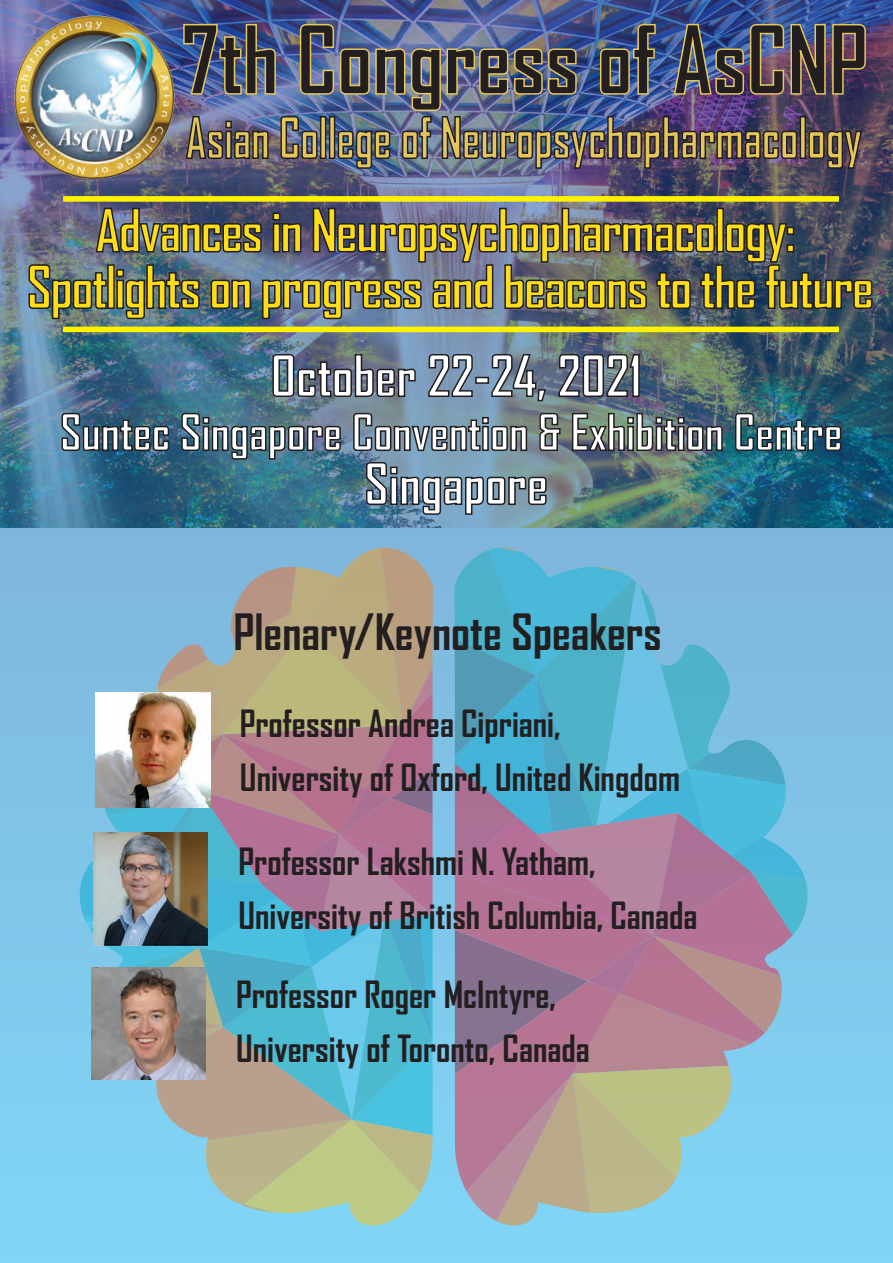
<style>
.page{position:relative;width:893px;height:1263px;background:#fff}
.page>*{position:absolute;margin:0;border:0;box-sizing:border-box;transform-origin:0 0}
.t1{font:700 90.6px "Agency FB";color:#231f20;scale:.96 1}
.t2{font:700 56.55px/56.6px "Agency FB";letter-spacing:-.03em;color:#ffdd17;text-align:center}
.t3{font:700 54.45px "Agency FB";color:#e4c65b;scale:.84 1}
.t4{font:700 54.45px "Agency FB";color:#fff}
.t5{font:700 48px "Agency FB";color:#fff}
.t6{font:700 48px "Agency FB";color:#231f20}
.t7{font:700 36px/54px "Agency FB";color:#231f20}
</style>
<div class="page">
<img style="left:0;top:0;width:893px;height:1263px">
<img style="left:182px;top:23px;width:685px;height:147px">
<img style="left:28px;top:207px;width:845px;height:113px">
<svg style="left:272px;top:353px;width:145px;height:45px;background:#5a6778"></svg>
<svg style="left:427px;top:353px;width:47px;height:45px;background:#677c93"></svg>
<div style="left:475px;top:377px;width:14px;height:7px;border:2px solid #231f20"></div>
<svg style="left:491px;top:353px;width:56px;height:49px;background:#627384"></svg>
<svg style="left:558px;top:353px;width:82px;height:45px;background:#515a69"></svg>
<img style="left:61px;top:412px;width:109px;height:40px">
<img style="left:181px;top:412px;width:161px;height:48px">
<svg style="left:352px;top:412px;width:176px;height:40px;background:#677d8b"></svg>
<svg style="left:538px;top:412px;width:23px;height:40px"></svg>
<img style="left:571px;top:412px;width:152px;height:40px">
<img style="left:734px;top:412px;width:108px;height:40px">
<svg style="left:365px;top:461px;width:182px;height:55px;background:#668498"></svg>
<img style="left:7px;top:8px;width:172px;height:172px">
<svg style="left:63px;top:196px;width:776px;height:6px;background:#f3e609"></svg>
<div style="left:63px;top:327px;width:776px;height:5px;background:#fff101"></div>
<svg style="left:80px;top:548px;width:353px;height:677px;background:#91acb2"></svg>
<svg style="left:454px;top:548px;width:354px;height:677px;background:#88a6bd"></svg>
<img style="left:95px;top:692px;width:115px;height:115px">
<img style="left:93px;top:833px;width:114px;height:112px">
<img style="left:92px;top:967px;width:114px;height:112px">
<h1 class="t1" style="left:181px;top:7px;width:717px">7th Congress of AsCNP</h1>
<h3 class="t3" style="left:186px;top:106px;width:806px">Asian College of Neuropsychopharmacology</h3>
<h2 class="t2" style="left:27px;top:203px;width:849px">Advances in Neuropsychopharmacology:<br>Spotlights on progress and beacons to the future</h2>
<h3 class="t4" style="left:271px;top:344px;width:372px">October 22-24, 2021</h3>
<h3 class="t5" style="left:60px;top:404px;width:784px">Suntec Singapore Convention &amp; Exhibition Centre</h3>
<h3 class="t4" style="left:364px;top:452px;width:185px">Singapore</h3>
<h3 class="t6" style="left:233px;top:604px;width:430px">Plenary/Keynote Speakers</h3>
<p class="t7" style="left:240px;top:697px;width:441px">Professor Andrea Cipriani,<br>University of Oxford, United Kingdom</p>
<p class="t7" style="left:238px;top:835px;width:461px">Professor Lakshmi N. Yatham,<br>University of British Columbia, Canada</p>
<p class="t7" style="left:236px;top:968px;width:355px">Professor Roger McIntyre,<br>University of Toronto, Canada</p>
</div>
